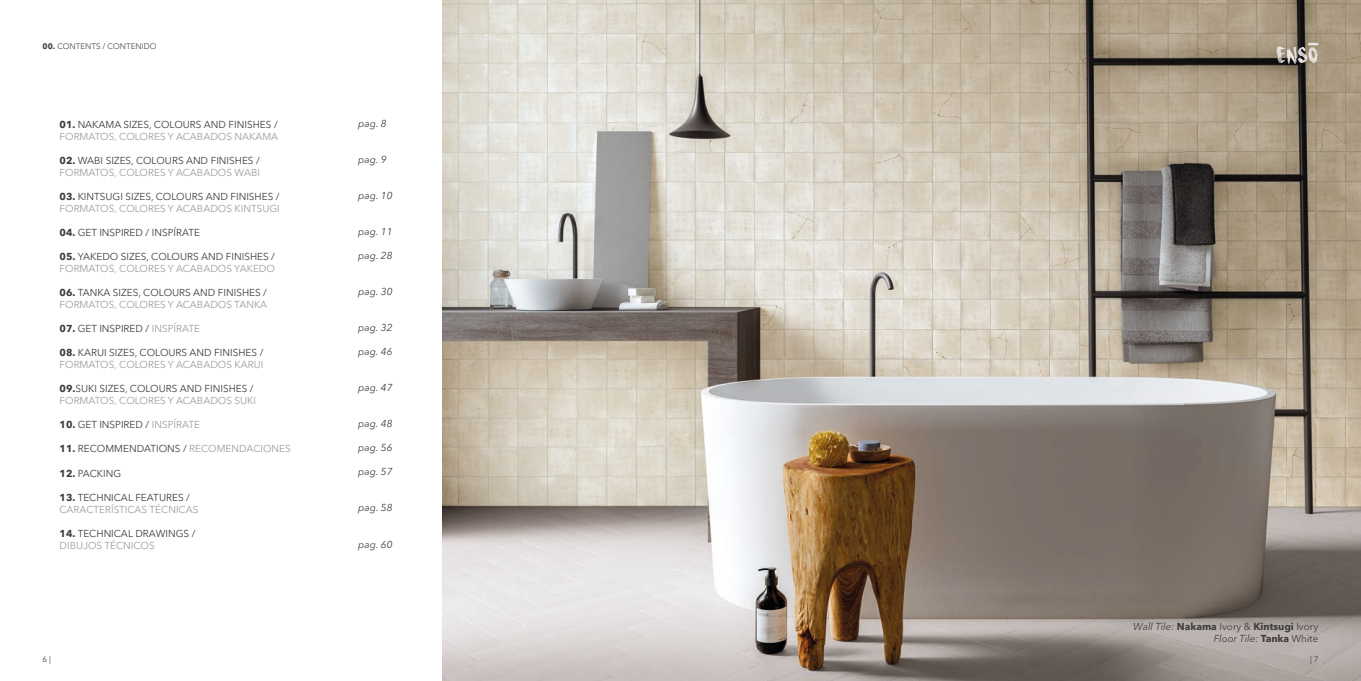
<style>
.page{position:relative;width:1361px;height:681px;background:#fff}
.page>*{position:absolute;margin:0;border:0;box-sizing:border-box;transform-origin:0 0}
.t1{font:10px/12px "Avenir Next LT Pro";color:#3d3d3c}
.t2{font:italic 10px/12px "Avenir Next LT Pro";color:#3d3d3c;text-align:right}
.t3{font:10px/12px "Avenir Next LT Pro";color:#9d9d9d}
.t4{font:300 8px "Avenir LT Std";color:#3d3d3c}
.t5{font:8px "Avenir Next LT Pro";color:#3d3d3c}
.s1{font-family:"Avenir Next LT Pro";font-weight:700}
.s2{font-weight:700}
.s3{color:#9d9d9d}
.s4{font-weight:700;color:#3d3d3c}
.s5{color:#3d3d3c}
.s6{font-weight:700;font-style:normal}
.s7{font-style:normal}
</style>
<div class="page">
<img style="left:442px;top:0;width:919px;height:680px">
<svg style="left:1276px;top:43px;width:42px;height:21px"></svg>
<p class="t4" style="left:43px;top:41px;width:115px"><span class="s1">00.</span> CONTENTS / CONTENIDO</p>
<p class="t1" style="left:60px;top:119px;width:220px"><span class="s2">01.</span> NAKAMA SIZES, COLOURS AND FINISHES /<br><span class="s3">FORMATOS, COLORES Y ACABADOS NAKAMA</span></p>
<p class="t1" style="left:60px;top:155px;width:202px"><span class="s2">02.</span> WABI SIZES, COLOURS AND FINISHES /<br><span class="s3">FORMATOS, COLORES Y ACABADOS WABI</span></p>
<p class="t1" style="left:60px;top:191px;width:222px"><span class="s2">03.</span> KINTSUGI SIZES, COLOURS AND FINISHES /<br><span class="s3">FORMATOS, COLORES Y ACABADOS KINTSUGI</span></p>
<p class="t1" style="left:60px;top:227px;width:142px"><span class="s2">04.</span> GET INSPIRED / INSPÍRATE</p>
<p class="t1" style="left:60px;top:251px;width:217px"><span class="s2">05.</span> YAKEDO SIZES, COLOURS AND FINISHES /<br><span class="s3">FORMATOS, COLORES Y ACABADOS YAKEDO</span></p>
<p class="t1" style="left:60px;top:287px;width:209px"><span class="s2">06.</span> TANKA SIZES, COLOURS AND FINISHES /<br><span class="s3">FORMATOS, COLORES Y ACABADOS TANKA</span></p>
<p class="t1" style="left:60px;top:323px;width:142px"><span class="s2">07.</span> GET INSPIRED / <span class="s3">INSPÍRATE</span></p>
<p class="t1" style="left:60px;top:347px;width:205px"><span class="s2">08.</span> KARUI SIZES, COLOURS AND FINISHES /<br><span class="s3">FORMATOS, COLORES Y ACABADOS KARUI</span></p>
<p class="t1" style="left:60px;top:383px;width:198px"><span class="s2">09.</span>SUKI SIZES, COLOURS AND FINISHES /<br><span class="s3">FORMATOS, COLORES Y ACABADOS SUKI</span></p>
<p class="t1" style="left:60px;top:419px;width:142px"><span class="s2">10.</span> GET INSPIRED / <span class="s3">INSPÍRATE</span></p>
<p class="t1" style="left:60px;top:443px;width:233px"><span class="s2">11.</span> RECOMMENDATIONS / <span class="s3">RECOMENDACIONES</span></p>
<p class="t1" style="left:60px;top:467px;width:63px"><span class="s2">12.</span> PACKING</p>
<p class="t3" style="left:60px;top:491px;width:140px"><span class="s4">13.</span> <span class="s5">TECHNICAL FEATURES /<br></span>CARACTERÍSTICAS TÉCNICAS</p>
<p class="t1" style="left:60px;top:527px;width:137px"><span class="s2">14.</span> TECHNICAL DRAWINGS /<br><span class="s3">DIBUJOS TÉCNICOS</span></p>
<p class="t2" style="left:358px;top:117px;width:30px">pag. 8</p>
<p class="t2" style="left:358px;top:153px;width:30px">pag. 9</p>
<p class="t2" style="left:358px;top:189px;width:36px">pag. 10</p>
<p class="t2" style="left:358px;top:225px;width:36px">pag. 11</p>
<p class="t2" style="left:358px;top:249px;width:36px">pag. 28</p>
<p class="t2" style="left:358px;top:285px;width:36px">pag. 30</p>
<p class="t2" style="left:358px;top:321px;width:36px">pag. 32</p>
<p class="t2" style="left:358px;top:345px;width:36px">pag. 46</p>
<p class="t2" style="left:358px;top:381px;width:36px">pag. 47</p>
<p class="t2" style="left:358px;top:417px;width:36px">pag. 48</p>
<p class="t2" style="left:358px;top:441px;width:36px">pag. 56</p>
<p class="t2" style="left:358px;top:465px;width:36px">pag. 57</p>
<p class="t2" style="left:358px;top:501px;width:36px">pag. 58</p>
<p class="t2" style="left:358px;top:538px;width:36px">pag. 60</p>
<p class="t2" style="left:1133px;top:620px;width:187px">Wall Tile: <span class="s6">Nakama</span> <span class="s7">Ivory &amp;</span> <span class="s6">Kintsugi</span> <span class="s7">Ivory<br></span>Floor Tile: <span class="s6">Tanka</span> <span class="s7">White</span></p>
<p class="t5" style="left:43px;top:654px;width:10px">6 |</p>
<p class="t5" style="left:1310px;top:654px;width:10px">| 7</p>
</div>
